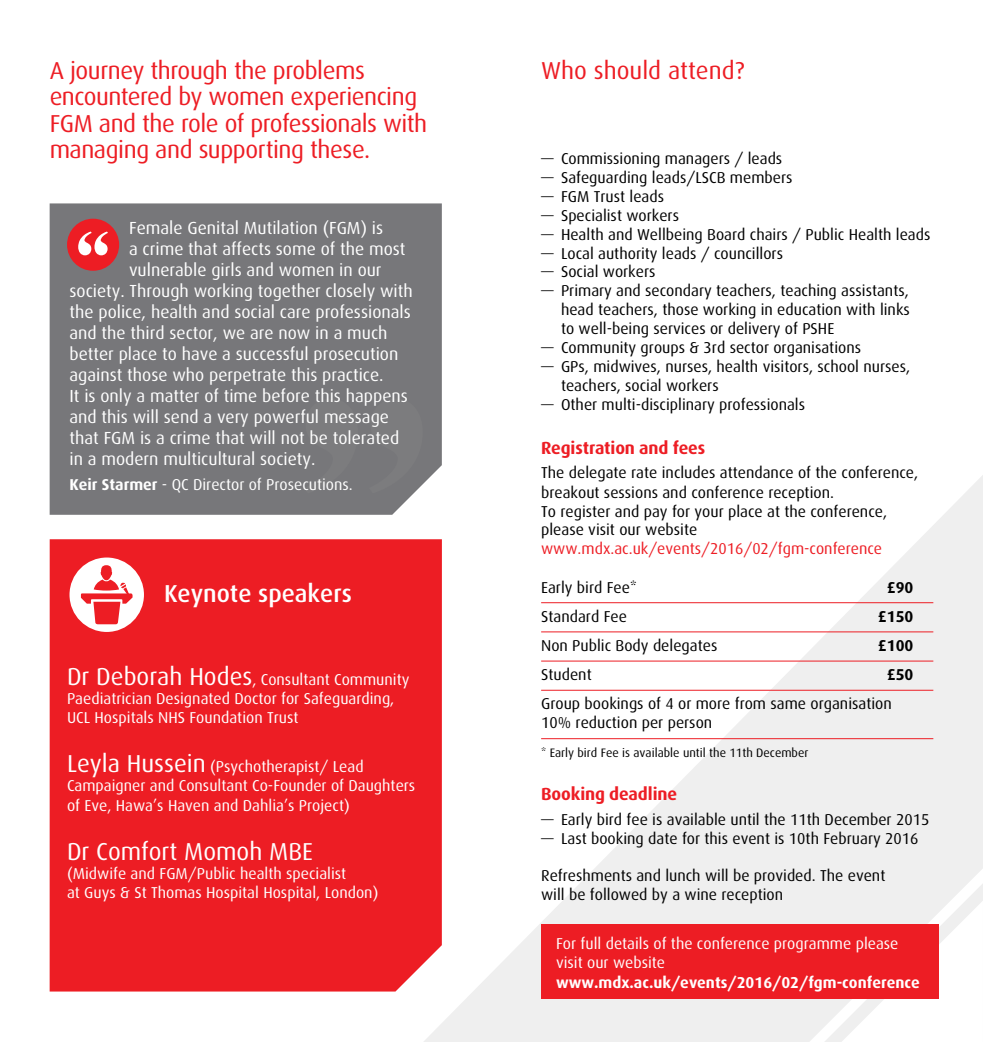
<style>
.page{position:relative;width:983px;height:1042px;background:#fff}
.page>*{position:absolute;margin:0;border:0;box-sizing:border-box;transform-origin:0 0}
.t1{font:24.5px/26.2px "Dax";letter-spacing:-.02em;color:#ed1d24}
.t2{font:24.5px "Dax";color:#fff}
.t3{font:24.5px "Dax";color:#ed1d24}
.t4{font:500 24.5px "Dax";color:#fff}
.t5{font:17.5px "Dax";color:#fff}
.t6{font:700 17.5px "Dax";letter-spacing:-.005em;color:#ed1d24}
.t7{font:15.75px/18.9px "Dax";color:#000}
.t8{font:15.75px/19.2px "Dax";color:#fff}
.t9{font:15.75px "Dax";color:#ed1d24}
.t10{font:700 15.75px "Dax";color:#fff}
.t11{font:700 15.75px "Dax";color:#000}
.t12{font:12.25px "Dax";color:#000}
.s1{font-weight:700}
.s2{font-size:24.5px}
</style>
<div class="page">
<div style="left:50px;top:539px;width:373px;height:452px;background:#ed1d24"></div>
<div style="left:50px;top:203px;width:391px;height:312px;background:#77777a"></div>
<div style="left:304px;top:398px;width:118px;height:95px;background:#7b7b7d"></div>
<div style="left:69px;top:557px;width:75px;height:75px;background:#fff;border-radius:50%"></div>
<svg style="left:81px;top:565px;width:51px;height:59px"></svg>
<div style="left:67px;top:219px;width:52px;height:52px;background:#ed1d24;border-radius:50%"></div>
<svg style="left:78px;top:231px;width:30px;height:24px"></svg>
<svg style="left:423px;top:475px;width:559px;height:567px"></svg>
<svg style="left:786px;top:846px;width:196px;height:196px"></svg>
<hr style="left:541px;top:602px;width:392px;height:1px;background:#ed1d24">
<hr style="left:541px;top:631px;width:392px;height:1px;background:#ed1d24">
<hr style="left:541px;top:661px;width:392px;height:1px;background:#ed1d24">
<hr style="left:541px;top:690px;width:392px;height:1px;background:#ed1d24">
<hr style="left:541px;top:738px;width:392px;height:1px;background:#ed1d24">
<div style="left:541px;top:924px;width:397px;height:75px;background:#ed1d24"></div>
<h1 class="t1" style="left:50px;top:58px;width:379px">A journey through the problems encountered by women experiencing FGM and the role of professionals with managing and supporting these.</h1>
<p class="t5" style="left:129px;top:219px;width:255px">Female Genital Mutilation (FGM) is</p>
<p class="t5" style="left:129px;top:240px;width:278px">a crime that affects some of the most</p>
<p class="t5" style="left:129px;top:261px;width:254px">vulnerable girls and women in our</p>
<p class="t5" style="left:69px;top:282px;width:344px">society. Through working together closely with</p>
<p class="t5" style="left:69px;top:303px;width:343px">the police, health and social care professionals</p>
<p class="t5" style="left:69px;top:324px;width:319px">and the third sector, we are now in a much</p>
<p class="t5" style="left:69px;top:345px;width:330px">better place to have a successful prosecution</p>
<p class="t5" style="left:69px;top:366px;width:315px">against those who perpetrate this practice.</p>
<p class="t5" style="left:69px;top:387px;width:340px">It is only a matter of time before this happens</p>
<p class="t5" style="left:69px;top:408px;width:321px">and this will send a very powerful message</p>
<p class="t5" style="left:69px;top:429px;width:331px">that FGM is a crime that will not be tolerated</p>
<p class="t5" style="left:69px;top:450px;width:247px">in a modern multicultural society.</p>
<p class="t8" style="left:69px;top:475px;width:285px"><span class="s1">Keir Starmer</span> - QC Director of Prosecutions.</p>
<h1 class="t4" style="left:164px;top:580px;width:189px">Keynote speakers</h1>
<p class="t8" style="left:67px;top:670px;width:344px"><span class="s2">Dr Deborah Hodes</span>, Consultant Community<br>Paediatrician Designated Doctor for Safeguarding,<br>UCL Hospitals NHS Foundation Trust</p>
<p class="t8" style="left:67px;top:757px;width:350px"><span class="s2">Leyla Hussein</span> (Psychotherapist/ Lead<br>Campaigner and Consultant Co-Founder of Daughters of Eve, Hawa’s Haven and Dahlia’s Project)</p>
<h1 class="t2" style="left:67px;top:837px;width:247px">Dr Comfort Momoh MBE</h1>
<p class="t8" style="left:67px;top:864px;width:313px">(Midwife and FGM/Public health specialist<br>at Guys &amp; St Thomas Hospital Hospital, London)</p>
<h1 class="t3" style="left:541px;top:57px;width:205px">Who should attend?</h1>
<p class="t7" style="left:541px;top:149px;width:243px">— Commissioning managers / leads</p>
<p class="t7" style="left:541px;top:168px;width:253px">— Safeguarding leads/LSCB members</p>
<p class="t7" style="left:541px;top:187px;width:124px">— FGM Trust leads</p>
<p class="t7" style="left:541px;top:206px;width:139px">— Specialist workers</p>
<p class="t7" style="left:541px;top:225px;width:391px">— Health and Wellbeing Board chairs / Public Health leads</p>
<p class="t7" style="left:541px;top:244px;width:243px">— Local authority leads / councillors</p>
<p class="t7" style="left:541px;top:263px;width:116px">— Social workers</p>
<p class="t7" style="left:561px;top:282px;width:350px;text-align:justify;text-indent:-20px">— Primary and secondary teachers, teaching assistants, head teachers, those working in education with links to well-being services or delivery of PSHE</p>
<p class="t7" style="left:541px;top:338px;width:321px">— Community groups &amp; 3rd sector organisations</p>
<p class="t7" style="left:561px;top:357px;width:350px;text-indent:-20px">— GPs, midwives, nurses, health visitors, school nurses, teachers, social workers</p>
<p class="t7" style="left:541px;top:395px;width:265px">— Other multi-disciplinary professionals</p>
<p class="t6" style="left:541px;top:438px;width:165px">Registration and fees</p>
<p class="t7" style="left:541px;top:463px;width:378px">The delegate rate includes attendance of the conference, breakout sessions and conference reception.<br>To register and pay for your place at the conference, please visit our website</p>
<p class="t9" style="left:541px;top:540px;width:342px">www.mdx.ac.uk/events/2016/02/fgm-conference</p>
<p class="t7" style="left:541px;top:578px;width:97px">Early bird Fee*</p>
<p class="t11" style="left:886px;top:578px;width:28px">£90</p>
<p class="t7" style="left:541px;top:607px;width:87px">Standard Fee</p>
<p class="t11" style="left:877px;top:607px;width:37px">£150</p>
<p class="t7" style="left:541px;top:636px;width:178px">Non Public Body delegates</p>
<p class="t11" style="left:877px;top:636px;width:37px">£100</p>
<p class="t7" style="left:541px;top:665px;width:52px">Student</p>
<p class="t11" style="left:886px;top:665px;width:28px">£50</p>
<p class="t7" style="left:541px;top:694px;width:352px">Group bookings of 4 or more from same organisation<br>10% reduction per person</p>
<p class="t12" style="left:541px;top:746px;width:269px">* Early bird Fee is available until the 11th December</p>
<p class="t6" style="left:541px;top:784px;width:137px">Booking deadline</p>
<p class="t7" style="left:541px;top:810px;width:389px">— Early bird fee is available until the 11th December 2015</p>
<p class="t7" style="left:541px;top:829px;width:378px">— Last booking date for this event is 10th February 2016</p>
<p class="t7" style="left:541px;top:866px;width:346px">Refreshments and lunch will be provided. The event will be followed by a wine reception</p>
<p class="t8" style="left:556px;top:934px;width:344px">For full details of the conference programme please visit our website</p>
<p class="t10" style="left:556px;top:973px;width:365px">www.mdx.ac.uk/events/2016/02/fgm-conference</p>
</div>
